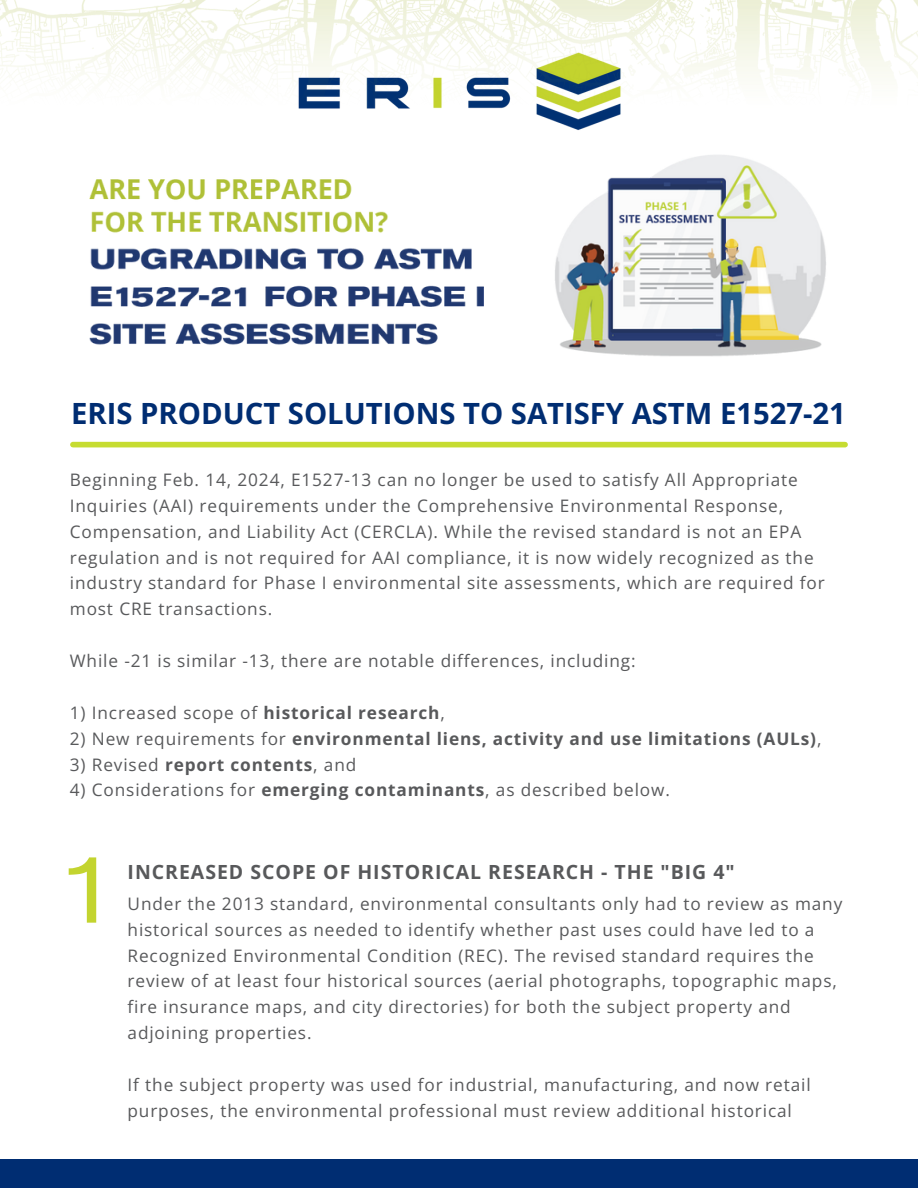
<style>
.page{position:relative;width:918px;height:1188px;background:#fff}
.page>*{position:absolute;margin:0;border:0;box-sizing:border-box;transform-origin:0 0}
.t1{font:expanded 94.95px "Akzidenz Grotesk Std";color:#c3d42f}
.t2{font:700 29.25px "Open Sans";color:#002d72}
.t3{font:700 19.5px "Open Sans";letter-spacing:.05em;color:#58595b}
.t4{font:17.25px/25.8px "Open Sans";letter-spacing:.05em;color:#58595b}
.t5{font:700 17.25px "Open Sans";letter-spacing:.05em;color:#58595b}
.s1{font-weight:700}
.s2{font-weight:400}
</style>
<div class="page">
<div style="left:73px;top:442px;width:772px;height:5px;background:#c6dc31"></div>
<img style="left:0;top:0;width:918px;height:130px">
<img style="left:555px;top:155px;width:271px;height:202px">
<img style="left:89px;top:179px;width:395px;height:166px">
<div style="left:0;top:1160px;width:918px;height:28px;background:#002d72"></div>
<p class="t2" style="left:71px;top:393px;width:776px">ERIS PRODUCT SOLUTIONS TO SATISFY ASTM E1527-21</p>
<p class="t4" style="left:70px;top:466px;width:756px">Beginning Feb. 14, 2024, E1527-13 can no longer be used to satisfy All Appropriate Inquiries (AAI) requirements under the Comprehensive Environmental Response, Compensation, and Liability Act (CERCLA). While the revised standard is not an EPA regulation and is not required for AAI compliance, it is now widely recognized as the industry standard for Phase I environmental site assessments, which are required for most CRE transactions.</p>
<p class="t4" style="left:70px;top:647px;width:567px">While -21 is similar -13, there are notable differences, including:</p>
<p class="t4" style="left:70px;top:699px;width:377px">1) Increased scope of <span class="s1">historical research</span>,</p>
<p class="t5" style="left:70px;top:726px;width:753px"><span class="s2">2) New requirements for</span> environmental liens, activity and use limitations (AULs)<span class="s2">,</span></p>
<h1 class="t5" style="left:70px;top:752px;width:288px"><span class="s2">3) Revised</span> report contents<span class="s2">, and</span></h1>
<p class="t4" style="left:70px;top:777px;width:602px">4) Considerations for <span class="s1">emerging contaminants</span>, as described below.</p>
<h2 class="t1" style="left:56px;top:834px;width:69px">1</h2>
<p class="t3" style="left:128px;top:858px;width:609px">INCREASED SCOPE OF HISTORICAL RESEARCH - THE "BIG 4"</p>
<p class="t4" style="left:128px;top:890px;width:716px">Under the 2013 standard, environmental consultants only had to review as many historical sources as needed to identify whether past uses could have led to a Recognized Environmental Condition (REC). The revised standard requires the review of at least four historical sources (aerial photographs, topographic maps, fire insurance maps, and city directories) for both the subject property and adjoining properties.</p>
<p class="t4" style="left:128px;top:1071px;width:685px">If the subject property was used for industrial, manufacturing, and now retail purposes, the environmental professional must review additional historical</p>
</div>
